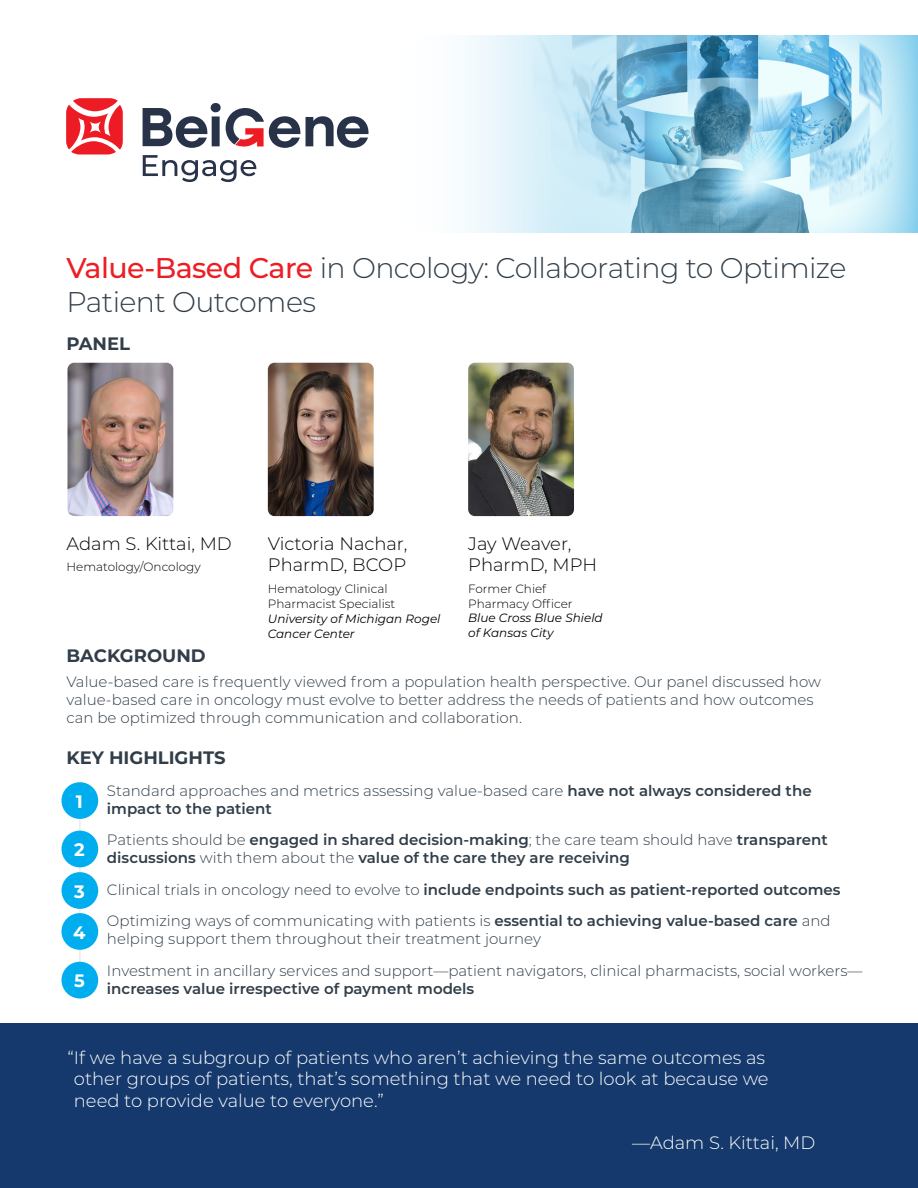
<style>
.page{position:relative;width:918px;height:1188px;background:#fff}
.page>*{position:absolute;margin:0;border:0;box-sizing:border-box;transform-origin:0 0}
.t1{font:300 28.5px/34.2px "Montserrat";letter-spacing:-.02em;color:#313e49}
.t2{font:300 18px/21.6px "Montserrat";color:#fff}
.t3{font:300 18px/21.6px "Montserrat";color:#000}
.t4{font:700 18px "Montserrat";color:#313e49}
.t5{font:700 18px "Montserrat";color:#fff}
.t6{font:300 15px/18px "Montserrat";color:#313e49}
.t7{font:600 15px/18px "Montserrat";color:#313e49}
.t8{font:300 12px/15px "Montserrat";color:#000}
.t9{font:italic 12px/15px "Montserrat";color:#000}
.s1{font-weight:500;color:#ed1d24}
.s2{font-weight:600}
.s3{font-weight:300}
</style>
<div class="page">
<div style="left:0;top:1024px;width:918px;height:164px;background:#15396c"></div>
<hr style="left:79px;top:797px;width:2px;height:183px;background:#e8ebf0">
<div style="left:62px;top:782px;width:36px;height:37px;background:#00aeef;border-radius:50%"></div>
<div style="left:62px;top:831px;width:36px;height:36px;background:#00aeef;border-radius:50%"></div>
<div style="left:62px;top:872px;width:36px;height:37px;background:#00aeef;border-radius:50%"></div>
<div style="left:62px;top:913px;width:36px;height:37px;background:#00aeef;border-radius:50%"></div>
<div style="left:62px;top:962px;width:36px;height:36px;background:#00aeef;border-radius:50%"></div>
<img style="left:468px;top:363px;width:106px;height:153px">
<img style="left:268px;top:363px;width:106px;height:153px">
<img style="left:142px;top:35px;width:776px;height:197px">
<svg style="left:66px;top:98px;width:57px;height:57px"></svg>
<svg style="left:143px;top:103px;width:226px;height:45px"></svg>
<svg style="left:143px;top:155px;width:113px;height:27px"></svg>
<img style="left:68px;top:363px;width:105px;height:153px">
<h1 class="t1" style="left:66px;top:250px;width:782px"><span class="s1">Value-Based Care</span> in Oncology: Collaborating to Optimize<br>Patient Outcomes</h1>
<p class="t4" style="left:66px;top:331px;width:65px">PANEL</p>
<p class="t3" style="left:66px;top:532px;width:167px">Adam S. Kittai, MD</p>
<p class="t8" style="left:66px;top:559px;width:136px">Hematology/Oncology</p>
<p class="t3" style="left:268px;top:532px;width:141px">Victoria Nachar,<br>PharmD, BCOP</p>
<p class="t8" style="left:268px;top:581px;width:129px">Hematology Clinical<br>Pharmacist Specialist</p>
<p class="t9" style="left:268px;top:611px;width:174px">University of Michigan Rogel<br>Cancer Center</p>
<p class="t3" style="left:468px;top:532px;width:130px">Jay Weaver,<br>PharmD, MPH</p>
<p class="t8" style="left:468px;top:581px;width:106px">Former Chief<br>Pharmacy Officer</p>
<p class="t9" style="left:468px;top:610px;width:136px;line-height:14.4px">Blue Cross Blue Shield of Kansas City</p>
<p class="t4" style="left:66px;top:642px;width:141px">BACKGROUND</p>
<p class="t6" style="left:66px;top:672px;width:756px">Value-based care is frequently viewed from a population health perspective. Our panel discussed how value-based care in oncology must evolve to better address the needs of patients and how outcomes can be optimized through communication and collaboration.</p>
<p class="t4" style="left:66px;top:745px;width:161px">KEY HIGHLIGHTS</p>
<p class="t6" style="left:107px;top:781px;width:706px">Standard approaches and metrics assessing value-based care <span class="s2">have not always considered the impact to the patient</span></p>
<p class="t7" style="left:107px;top:830px;width:722px"><span class="s3">Patients should be</span> engaged in shared decision-making<span class="s3">; the care team should have</span> transparent discussions <span class="s3">with them about the</span> value of the care they are receiving</p>
<p class="t6" style="left:107px;top:873px;width:735px;line-height:31.5px">Clinical trials in oncology need to evolve to <span class="s2">include endpoints such as patient-reported outcomes<br></span>Optimizing ways of communicating with patients is <span class="s2">essential to achieving value-based care</span> and</p>
<p class="t6" style="left:107px;top:923px;width:757px;line-height:31.5px">helping support them throughout their treatment journey<br>Investment in ancillary services and support—patient navigators, clinical pharmacists, social workers—</p>
<p class="t7" style="left:107px;top:979px;width:369px">increases value irrespective of payment models</p>
<p class="t5" style="left:76px;top:788px;width:9px">1</p>
<p class="t5" style="left:74px;top:837px;width:12px">2</p>
<p class="t5" style="left:74px;top:878px;width:12px">3</p>
<p class="t5" style="left:73px;top:919px;width:14px">4</p>
<p class="t5" style="left:74px;top:968px;width:12px">5</p>
<p class="t2" style="left:74px;top:1046px;width:696px;text-indent:-6px">“If we have a subgroup of patients who aren’t achieving the same outcomes as other groups of patients, that’s something that we need to look at because we need to provide value to everyone.”</p>
<p class="t2" style="left:632px;top:1131px;width:185px">—Adam S. Kittai, MD</p>
</div>
